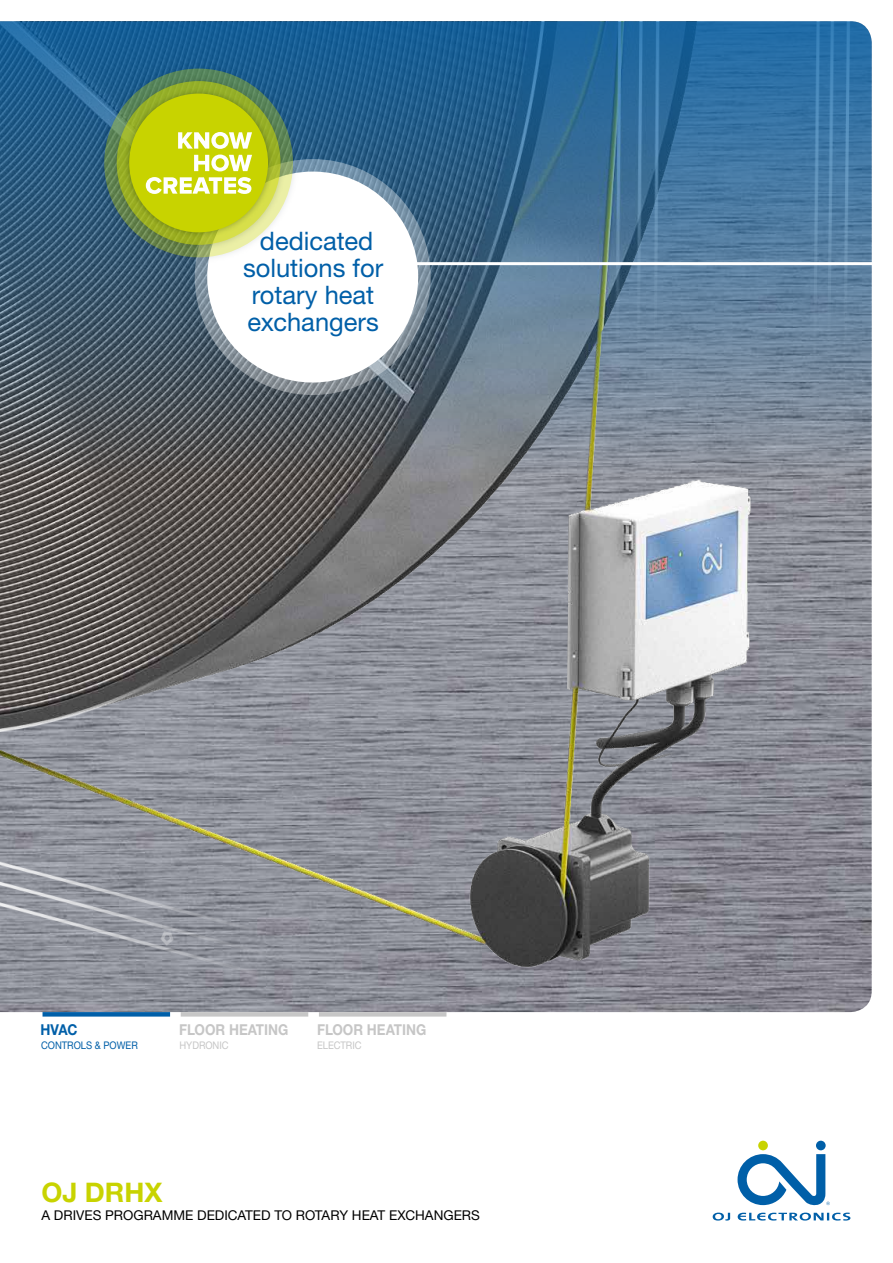
<style>
.page{position:relative;width:893px;height:1263px;background:#fff}
.page>*{position:absolute;margin:0;border:0;box-sizing:border-box;transform-origin:0 0}
.t1{font:700 27px "Helvetica Neue LTW1 G";color:#c8d300}
.t2{font:25.5px/27px "Helvetica Neue LTW1 G";color:#005fa8;text-align:center}
.t3{font:700 15px "Helvetica Neue LTW1 G";color:#c6c6c6;scale:.9 1}
.t4{font:700 15px "Helvetica Neue LTW1 G";color:#005fa8;scale:.9 1}
.t5{font:13.5px "Helvetica Neue LTW1 G";color:#000}
.t6{font:10.5px "Helvetica Neue LTW1 G";color:#c6c6c6;scale:.9 1}
.t7{font:10.5px "Helvetica Neue LTW1 G";color:#005fa8;scale:.9 1}
</style>
<div class="page">
<img style="left:0;top:473px;width:872px;height:544px">
<svg style="left:0;top:21px;width:872px;height:452px;background:#496e8b"></svg>
<svg style="left:195px;top:159px;width:236px;height:236px;background:#8495a3"></svg>
<div style="left:207px;top:172px;width:211px;height:210px;background:#fff;border-radius:50%"></div>
<img style="left:96px;top:60px;width:205px;height:206px">
<img style="left:108px;top:73px;width:181px;height:180px">
<svg style="left:117px;top:81px;width:163px;height:164px"></svg>
<img style="left:121px;top:85px;width:155px;height:156px">
<div style="left:129px;top:94px;width:139px;height:138px;background:#c8d300;border-radius:50%"></div>
<svg style="left:178px;top:132px;width:74px;height:17px"></svg>
<svg style="left:194px;top:155px;width:58px;height:16px"></svg>
<svg style="left:146px;top:177px;width:105px;height:17px"></svg>
<svg style="left:713px;top:1212px;width:137px;height:8px"></svg>
<div style="left:816px;top:1141px;width:10px;height:9px;background:#005fa8;border-radius:50%"></div>
<div style="left:758px;top:1141px;width:10px;height:9px;background:#c8d300;border-radius:50%"></div>
<svg style="left:737px;top:1154px;width:93px;height:52px"></svg>
<hr style="left:410px;top:262px;width:483px;height:3px;background:#fff">
<svg style="left:43px;top:1012px;width:127px;height:4px"></svg>
<hr style="left:181px;top:1012px;width:127px;height:4px;background:#c6c6c6">
<hr style="left:319px;top:1012px;width:127px;height:4px;background:#c6c6c6">
<h2 class="t2" style="left:243px;top:227px;width:142px">dedicated solutions for rotary heat exchangers</h2>
<p class="t4" style="left:40px;top:1021px;width:43px">HVAC</p>
<p class="t7" style="left:41px;top:1038px;width:109px">CONTROLS &amp; POWER</p>
<p class="t3" style="left:179px;top:1021px;width:123px">FLOOR HEATING</p>
<p class="t6" style="left:179px;top:1038px;width:56px">HYDRONIC</p>
<p class="t3" style="left:317px;top:1021px;width:123px">FLOOR HEATING</p>
<p class="t6" style="left:317px;top:1038px;width:51px">ELECTRIC</p>
<h1 class="t1" style="left:41px;top:1176px;width:123px">OJ DRHX</h1>
<p class="t5" style="left:41px;top:1207px;width:440px">A DRIVES PROGRAMME DEDICATED TO ROTARY HEAT EXCHANGERS</p>
</div>
